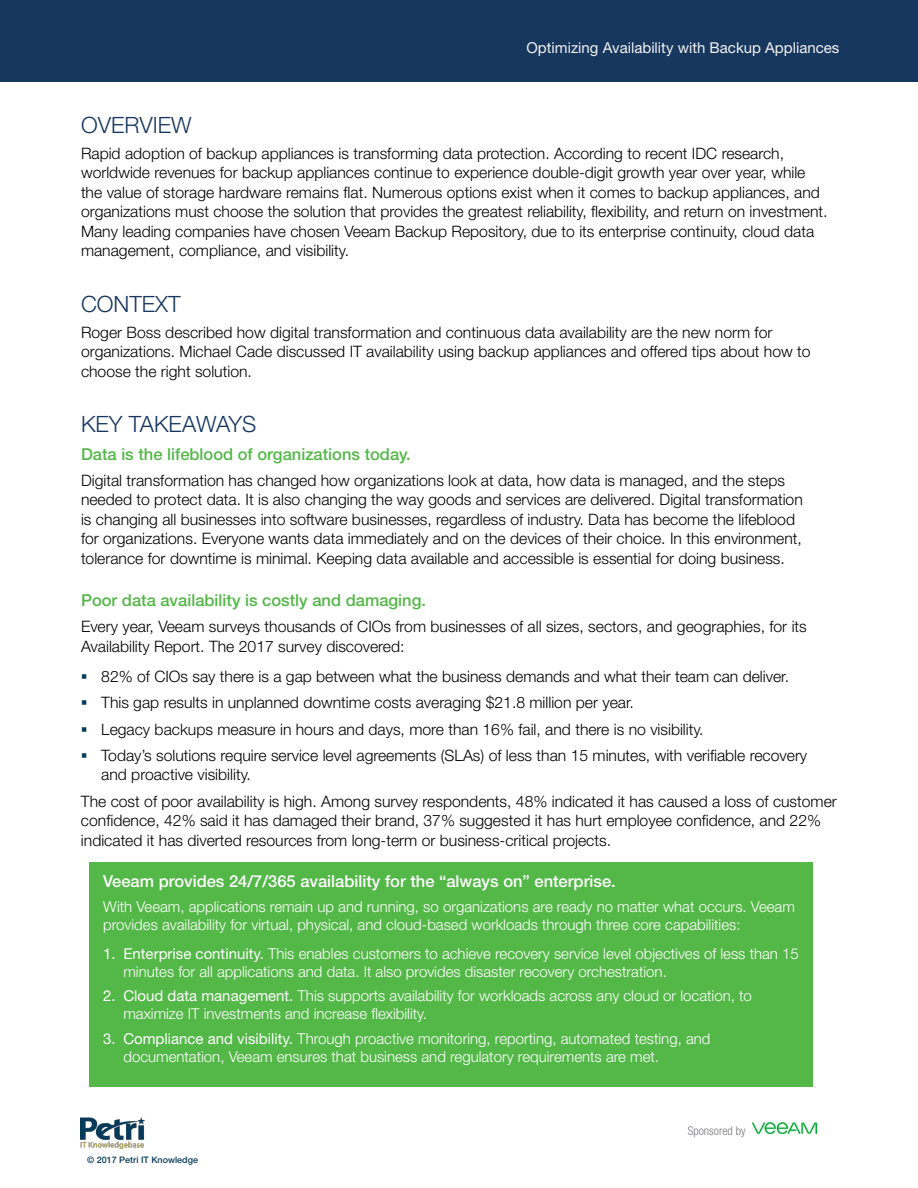
<style>
.page{position:relative;width:918px;height:1188px;background:#fff}
.page>*{position:absolute;margin:0;border:0;box-sizing:border-box;transform-origin:0 0}
.t1{font:300 22.5px "Helvetica Neue LT Std";color:#17375e}
.t2{font:500 16.5px "Helvetica Neue LT Std";color:#54b848}
.t3{font:500 16.5px "Helvetica Neue LT Std";color:#fff}
.t4{font:300 15.75px/19.5px "Helvetica Neue LT Std";color:#000}
.t5{font:300 15px/18px "Helvetica Neue LT Std";color:#fff}
.t6{font:15px "Helvetica Neue LT Std";color:#f2f2f2}
.t7{font:300 condensed 12px "Helvetica Neue LT Std";color:#77787b}
.t8{font:500 9px "Helvetica Neue LT Std";color:#053a5a}
.s1{font-weight:400}
</style>
<div class="page">
<div style="left:0;top:0;width:918px;height:82px;background:#17375e"></div>
<img style="left:81px;top:1118px;width:64px;height:30px">
<img style="left:753px;top:1123px;width:63px;height:11px">
<div style="left:90px;top:862px;width:723px;height:224px;background:#54b848"></div>
<p class="t6" style="left:527px;top:38px;width:314px">Optimizing Availability with Backup Appliances</p>
<h1 class="t1" style="left:81px;top:111px;width:112px">Overview</h1>
<p class="t4" style="left:81px;top:143px;width:748px">Rapid adoption of backup appliances is transforming data protection. According to recent IDC research, worldwide revenues for backup appliances continue to experience double-digit growth year over year, while the value of storage hardware remains flat. Numerous options exist when it comes to backup appliances, and organizations must choose the solution that provides the greatest reliability, flexibility, and return on investment.<br>Many leading companies have chosen Veeam Backup Repository, due to its enterprise continuity, cloud data management, compliance, and visibility.</p>
<h1 class="t1" style="left:81px;top:290px;width:101px">Context</h1>
<p class="t4" style="left:81px;top:322px;width:731px">Roger Boss described how digital transformation and continuous data availability are the new norm for organizations. Michael Cade discussed IT availability using backup appliances and offered tips about how to choose the right solution.</p>
<h1 class="t1" style="left:81px;top:410px;width:177px">Key Tak eaways</h1>
<p class="t2" style="left:81px;top:444px;width:331px">Data is the lifeblood of organizations today.</p>
<p class="t4" style="left:81px;top:470px;width:723px">Digital transformation has changed how organizations look at data, how data is managed, and the steps needed to protect data. It is also changing the way goods and services are delivered. Digital transformation is changing all businesses into software businesses, regardless of industry. Data has become the lifeblood for organizations. Everyone wants data immediately and on the devices of their choice. In this environment, tolerance for downtime is minimal. Keeping data available and accessible is essential for doing business.</p>
<p class="t2" style="left:81px;top:590px;width:347px">Poor data availability is costly and damaging.</p>
<p class="t4" style="left:81px;top:617px;width:727px">Every year, Veeam surveys thousands of CIOs from businesses of all sizes, sectors, and geographies, for its<br>Availability Report. The 2017 survey discovered:</p>
<p class="t4" style="left:101px;top:663px;width:708px;line-height:26.2px">82% of CIOs say there is a gap between what the business demands and what their team can deliver.<br>This gap results in unplanned downtime costs averaging $21.8 million per year.<br>Legacy backups measure in hours and days, more than 16% fail, and there is no visibility.<br>Today’s solutions require service level agreements (SLAs) of less than 15 minutes, with verifiable recovery</p>
<p class="t4" style="left:81px;top:761px;width:757px;line-height:26.2px;text-indent:20px">and proactive visibility.<br>The cost of poor availability is high. Among survey respondents, 48% indicated it has caused a loss of customer</p>
<p class="t4" style="left:81px;top:810px;width:742px">confidence, 42% said it has damaged their brand, 37% suggested it has hurt employee confidence, and 22% indicated it has diverted resources from long-term or business-critical projects.</p>
<p class="t3" style="left:103px;top:871px;width:514px">Veeam provides 24/7/365 availability for the “always on” enterprise.</p>
<p class="t5" style="left:103px;top:897px;width:693px">With Veeam, applications remain up and running, so organizations are ready no matter what occurs. Veeam provides availability for virtual, physical, and cloud-based workloads through three core capabilities:</p>
<p class="t5" style="left:123px;top:944px;width:677px;text-indent:-20px"><span class="s1">1. Enterprise continuity.</span> This enables customers to achieve recovery service level objectives of less than 15 minutes for all applications and data. It also provides disaster recovery orchestration.</p>
<p class="t5" style="left:123px;top:987px;width:630px;text-indent:-20px"><span class="s1">2. Cloud data management.</span> This supports availability for workloads across any cloud or location, to maximize IT investments and increase flexibility.</p>
<p class="t5" style="left:123px;top:1030px;width:589px;text-indent:-20px"><span class="s1">3. Compliance and visibility.</span> Through proactive monitoring, reporting, automated testing, and documentation, Veeam ensures that business and regulatory requirements are met.</p>
<p class="t8" style="left:87px;top:1155px;width:113px">© 2017 Petri IT Knowledge</p>
<p class="t7" style="left:688px;top:1123px;width:59px">Sponsored by</p>
</div>
